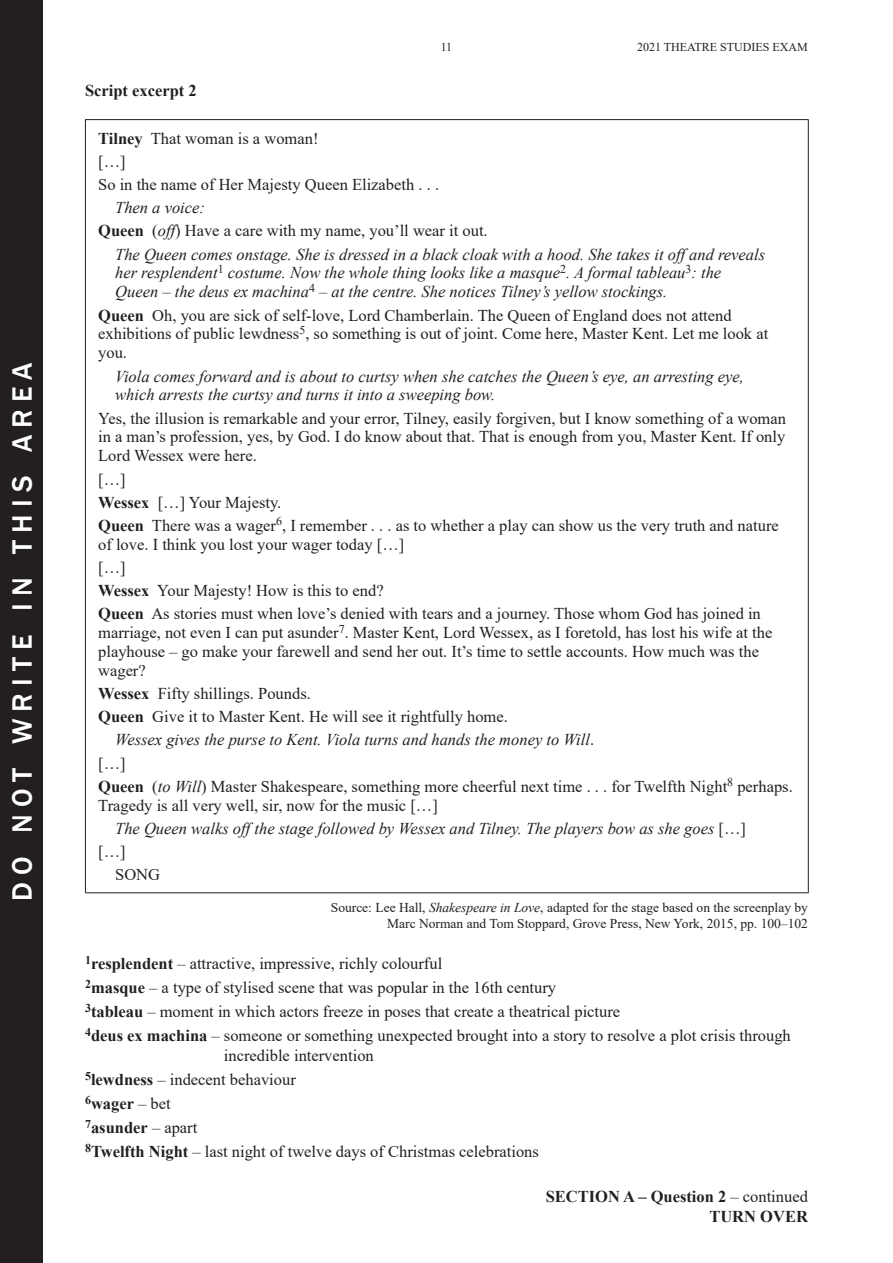
<style>
.page{position:relative;width:893px;height:1263px;background:#fff}
.page>*{position:absolute;margin:0;border:0;box-sizing:border-box;transform-origin:0 0}
.t1{font:28.8px "Franklin Gothic Medium SC800";letter-spacing:.25em;color:#fff}
.Body_text{font:16.5px/18.9px "Times New Roman";color:#231f20}
.Body_text-2{font:italic 16.5px/18.9px "Times New Roman";color:#231f20}
.Turn_over{font:700 16.5px "Times New Roman";color:#231f20}
.Body_text-3{font:700 16.5px "Times New Roman";color:#231f20}
.Head_quest_top{font:700 16.5px "Times New Roman";color:#231f20}
.Source_text{font:13.5px/16.2px "Times New Roman";color:#231f20;text-align:right}
.t2{font:12px "Times New Roman";color:#231f20}
.s1{font-weight:700}
.s2{font-style:italic}
.s3{font-style:normal}
.s4{font-weight:400}
</style>
<div class="page">
<div style="left:0;top:0;width:43px;height:1263px;background:#231f20"></div>
<hr style="left:85px;top:119px;width:724px;height:1px;background:#231f20">
<hr style="left:85px;top:120px;width:1px;height:772px;background:#231f20">
<hr style="left:808px;top:120px;width:1px;height:772px;background:#231f20">
<hr style="left:85px;top:892px;width:724px;height:1px;background:#231f20">
<h1 class="t1" style="left:4px;top:901px;width:540px;rotate:-90deg">do not write in this area</h1>
<p class="t2" style="left:441px;top:38px;width:13px">11</p>
<p class="t2" style="left:637px;top:38px;width:172px">2021 THEATRE STUDIES EXAM</p>
<p class="Head_quest_top" style="left:85px;top:79px;width:113px">Script excerpt 2</p>
<p class="Body_text" style="left:98px;top:128px;width:222px"><span class="s1">Tilney</span> That woman is a woman!</p>
<p class="Body_text" style="left:98px;top:151px;width:29px">[…]</p>
<p class="Body_text" style="left:98px;top:175px;width:342px">So in the name of Her Majesty Queen Elizabeth . . .</p>
<p class="Body_text-2" style="left:115px;top:198px;width:91px">Then a voice:</p>
<p class="Body_text" style="left:98px;top:221px;width:391px"><span class="s1">Queen</span> (<span class="s2">off</span>) Have a care with my name, you’ll wear it out.</p>
<p class="Body_text-2" style="left:115px;top:244px;width:651px">The Queen comes onstage. She is dressed in a black cloak with a hood. She takes it offand reveals her resplendent<sup>1</sup> costume. Now the whole thing looks like a masque<sup>2</sup>. A formal tableau<sup>3</sup>: the<br>Queen – the deus ex machina<sup>4</sup> – at the centre. She notices Tilney’s yellow stockings.</p>
<p class="Body_text" style="left:98px;top:305px;width:672px"><span class="s1">Queen</span> Oh, you are sick of self-love, Lord Chamberlain. The Queen of England does not attend exhibitions of public lewdness<sup>5</sup>, so something is out of joint. Come here, Master Kent. Let me look at you.</p>
<p class="Body_text-2" style="left:115px;top:366px;width:630px">Viola comes forward and is about to curtsy when she catches the Queen’s eye, an arresting eye, which arrests the curtsy and turns it into a sweeping bow.</p>
<p class="Body_text" style="left:98px;top:408px;width:689px;text-align:justify">Yes, the illusion is remarkable and your error, Tilney, easily forgiven, but I know something of a woman in a man’s profession, yes, by God. I do know about that. That is enough from you, Master Kent. If only Lord Wessex were here.</p>
<p class="Body_text" style="left:98px;top:469px;width:29px">[…]</p>
<p class="Body_text" style="left:98px;top:492px;width:185px"><span class="s1">Wessex</span> […] Your Majesty.</p>
<p class="Body_text" style="left:98px;top:515px;width:682px"><span class="s1">Queen</span> There was a wager<sup>6</sup>, I remember . . . as to whether a play can show us the very truth and nature of love. I think you lost your wager today […]</p>
<p class="Body_text" style="left:98px;top:557px;width:29px">[…]</p>
<p class="Body_text" style="left:98px;top:580px;width:287px"><span class="s1">Wessex</span> Your Majesty! How is this to end?</p>
<p class="Body_text" style="left:98px;top:604px;width:676px"><span class="s1">Queen</span> As stories must when love’s denied with tears and a journey. Those whom God has joined in marriage, not even I can put asunder<sup>7</sup>. Master Kent, Lord Wessex, as I foretold, has lost his wife at the playhouse – go make your farewell and send her out. It’s time to settle accounts. How much was the wager?</p>
<p class="Body_text" style="left:98px;top:683px;width:214px"><span class="s1">Wessex</span> Fifty shillings. Pounds.</p>
<p class="Body_text" style="left:98px;top:707px;width:411px"><span class="s1">Queen</span> Give it to Master Kent. He will see it rightfully home.</p>
<p class="Body_text-2" style="left:115px;top:730px;width:480px">Wessex gives the purse to Kent. Viola turns and hands the money to Will<span class="s3">.</span></p>
<p class="Body_text" style="left:98px;top:753px;width:29px">[…]</p>
<p class="Body_text" style="left:98px;top:776px;width:696px"><span class="s1">Queen</span> (<span class="s2">to Will</span>) Master Shakespeare, something more cheerful next time . . . for Twelfth Night<sup>8</sup> perhaps.<br>Tragedy is all very well, sir, now for the music […]</p>
<p class="Body_text-2" style="left:115px;top:818px;width:632px">The Queen walks offthe stage followed by Wessex and Tilney. The players bow as she goes <span class="s3">[…]</span></p>
<p class="Body_text" style="left:98px;top:841px;width:29px">[…]</p>
<p class="Body_text" style="left:115px;top:864px;width:46px">SONG</p>
<p class="Source_text" style="left:331px;top:899px;width:479px">Source: Lee Hall, <span class="s2">Shakespeare in Love</span>, adapted for the stage based on the screenplay by<br>Marc Norman and Tom Stoppard, Grove Press, New York, 2015, pp. 100–102</p>
<p class="Body_text" style="left:85px;top:954px;width:359px"><sup>1</sup><span class="s1">resplendent</span> – attractive, impressive, richly colourful</p>
<p class="Body_text" style="left:85px;top:978px;width:473px"><sup>2</sup><span class="s1">masque</span> – a type of stylised scene that was popular in the 16th century</p>
<p class="Body_text" style="left:85px;top:1002px;width:537px"><sup>3</sup><span class="s1">tableau</span> – moment in which actors freeze in poses that create a theatrical picture</p>
<p class="Body_text" style="left:224px;top:1025px;width:568px;line-height:19.8px;text-indent:-139px"><sup>4</sup><span class="s1">deus ex machina</span> – someone or something unexpected brought into a story to resolve a plot crisis through incredible intervention</p>
<p class="Body_text" style="left:85px;top:1070px;width:212px"><sup>5</sup><span class="s1">lewdness</span> – indecent behaviour</p>
<p class="Body_text-3" style="left:85px;top:1092px;width:87px"><sup>6</sup>wager <span class="s4">– bet</span></p>
<p class="Body_text-3" style="left:85px;top:1116px;width:114px"><sup>7</sup>asunder <span class="s4">– apart</span></p>
<p class="Body_text" style="left:85px;top:1142px;width:455px"><sup>8</sup><span class="s1">Twelfth Night</span> – last night of twelve days of Christmas celebrations</p>
<p class="Turn_over" style="left:546px;top:1185px;width:264px">SECTION A – Question 2 <span class="s4">– continued</span></p>
<p class="Turn_over" style="left:709px;top:1204px;width:100px">TURN OVER</p>
</div>
